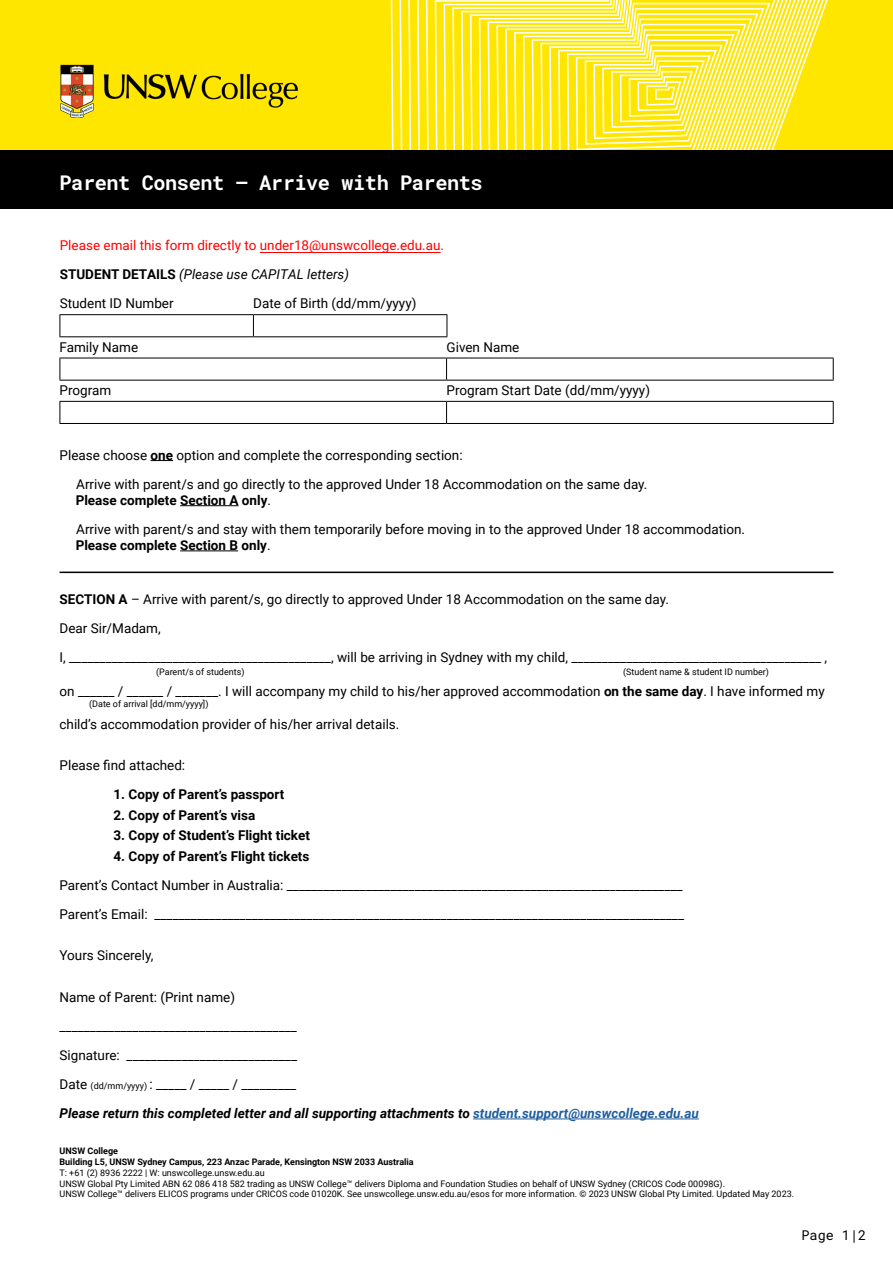
<style>
.page{position:relative;width:893px;height:1263px;background:#fff}
.page>*{position:absolute;margin:0;border:0;box-sizing:border-box;transform-origin:0 0}
.t1{font:700 20.25px "Roboto Mono";letter-spacing:-.02em;color:#fff}
.t2{font:13.5px/29px "Roboto";color:#000}
.t3{font:700 13.5px "Roboto";color:#000}
.t4{font:13.5px/29px "Roboto";color:#f00}
.t5{font:13.5px "Roboto Mono";color:#000}
.t6{font:9px/10.8px "Roboto";color:#000}
.t7{font:700 9px/10.8px "Roboto";color:#000}
.s1{font-weight:700;color:#000}
.s2{font-style:italic;color:#000}
.s3{color:#000}
.s4{font-weight:700}
.s5{font-weight:400}
.s6{font-size:9px}
.s7{font-weight:700;font-style:italic}
.s8{font-weight:700;font-style:italic;color:#215e9e}
</style>
<div class="page">
<div style="left:0;top:1px;width:893px;height:171px;background:#ffe600"></div>
<svg style="left:391px;top:0;width:462px;height:150px"></svg>
<svg style="left:399px;top:0;width:448px;height:150px"></svg>
<svg style="left:408px;top:0;width:433px;height:150px"></svg>
<svg style="left:417px;top:0;width:419px;height:150px"></svg>
<svg style="left:426px;top:0;width:404px;height:150px"></svg>
<svg style="left:435px;top:0;width:389px;height:150px"></svg>
<svg style="left:443px;top:0;width:375px;height:150px"></svg>
<svg style="left:452px;top:0;width:360px;height:150px"></svg>
<svg style="left:461px;top:0;width:345px;height:150px"></svg>
<svg style="left:470px;top:0;width:330px;height:150px"></svg>
<svg style="left:479px;top:0;width:315px;height:150px"></svg>
<svg style="left:488px;top:0;width:300px;height:150px"></svg>
<svg style="left:496px;top:0;width:286px;height:150px"></svg>
<div style="left:0;top:150px;width:893px;height:59px;background:#000"></div>
<img style="left:60px;top:65px;width:238px;height:53px">
<svg style="left:151px;top:460px;width:22px;height:1px"></svg>
<hr style="left:180px;top:505px;width:59px;height:1px;background:#000">
<hr style="left:180px;top:550px;width:58px;height:1px;background:#000">
<hr style="left:473px;top:1118px;width:226px;height:1px;background:#215e9e">
<hr style="left:260px;top:252px;width:181px;height:1px;background:#f00">
<hr style="left:60px;top:314px;width:193px;height:1px;background:#000">
<svg style="left:60px;top:315px;width:1px;height:21px"></svg>
<hr style="left:253px;top:314px;width:194px;height:1px;background:#000">
<svg style="left:253px;top:315px;width:1px;height:21px"></svg>
<svg style="left:447px;top:315px;width:1px;height:21px"></svg>
<hr style="left:60px;top:336px;width:193px;height:1px;background:#000">
<hr style="left:253px;top:336px;width:194px;height:1px;background:#000">
<hr style="left:60px;top:358px;width:387px;height:1px;background:#000">
<svg style="left:60px;top:358px;width:1px;height:22px"></svg>
<hr style="left:447px;top:358px;width:387px;height:1px;background:#000">
<svg style="left:446px;top:358px;width:1px;height:22px"></svg>
<svg style="left:833px;top:358px;width:1px;height:22px"></svg>
<hr style="left:60px;top:380px;width:387px;height:1px;background:#000">
<hr style="left:447px;top:380px;width:387px;height:1px;background:#000">
<hr style="left:60px;top:401px;width:387px;height:1px;background:#000">
<svg style="left:60px;top:402px;width:1px;height:21px"></svg>
<hr style="left:447px;top:401px;width:387px;height:1px;background:#000">
<svg style="left:446px;top:402px;width:1px;height:21px"></svg>
<svg style="left:833px;top:402px;width:1px;height:21px"></svg>
<hr style="left:60px;top:423px;width:387px;height:1px;background:#000">
<hr style="left:447px;top:423px;width:387px;height:1px;background:#000">
<hr style="left:60px;top:572px;width:773px;height:1px;background:#000">
<h1 class="t1" style="left:60px;top:168px;width:425px">Parent Consent – Arrive with Parents</h1>
<p class="t4" style="left:60px;top:230px;width:386px">Please email this form directly to under18@unswcollege.edu.au.<br><span class="s1">STUDENT DETAILS</span> <span class="s2">(Please use CAPITAL letters)<br></span><span class="s3">Student ID Number</span></p>
<p class="t2" style="left:253px;top:288px;width:165px">Date of Birth (dd/mm/yyyy)</p>
<p class="t2" style="left:60px;top:332px;width:80px">Family Name</p>
<p class="t2" style="left:447px;top:332px;width:74px">Given Name</p>
<p class="t2" style="left:60px;top:375px;width:53px">Program</p>
<p class="t2" style="left:447px;top:375px;width:205px">Program Start Date (dd/mm/yyyy)</p>
<p class="t2" style="left:76px;top:440px;width:573px;text-indent:-17px">Please choose <span class="s4">one</span> option and complete the corresponding section:<br>Arrive with parent/s and go directly to the approved Under 18 Accommodation on the same day.</p>
<p class="t2" style="left:76px;top:485px;width:671px"><span class="s4">Please complete Section A only</span>.<br>Arrive with parent/s and stay with them temporarily before moving in to the approved Under 18 accommodation.</p>
<p class="t3" style="left:76px;top:536px;width:196px">Please complete Section B only<span class="s5">.</span></p>
<p class="t2" style="left:60px;top:585px;width:769px"><span class="s4">SECTION A</span> – Arrive with parent/s, go directly to approved Under 18 Accommodation on the same day.<br>Dear Sir/Madam,<br>I, ___________________________________________, will be arriving in Sydney with my child, _________________________________________ ,</p>
<p class="t2" style="left:60px;top:676px;width:767px">on ______ / ______ / _______. I will accompany my child to his/her approved accommodation <span class="s4">on the same day</span>. I have informed my</p>
<p class="t2" style="left:60px;top:709px;width:341px">child’s accommodation provider of his/her arrival details.</p>
<p class="t2" style="left:60px;top:751px;width:127px">Please find attached:</p>
<p class="t3" style="left:114px;top:785px;width:172px">1. Copy of Parent’s passport</p>
<p class="t3" style="left:114px;top:806px;width:143px">2. Copy of Parent’s visa</p>
<p class="t3" style="left:114px;top:826px;width:198px">3. Copy of Student’s Flight ticket</p>
<p class="t3" style="left:114px;top:846px;width:197px">4. Copy of Parent’s Flight tickets</p>
<p class="t2" style="left:60px;top:870px;width:626px">Parent’s Contact Number in Australia: _________________________________________________________________<br>Parent’s Email: _______________________________________________________________________________________</p>
<p class="t2" style="left:60px;top:941px;width:95px">Yours Sincerely,</p>
<p class="t2" style="left:60px;top:982px;width:641px">Name of Parent: (Print name)<br>_______________________________________<br>Signature: ____________________________<br>Date <span class="s6">(dd/mm/yyyy)</span> : _____ / _____ / _________<br><span class="s7">Please return this completed letter and all supporting attachments to</span> <span class="s8">student.support@unswcollege.edu.au</span></p>
<p class="t7" style="left:60px;top:1145px;width:356px">UNSW College<br>Building L5, UNSW Sydney Campus, 223 Anzac Parade, Kensington NSW 2033 Australia</p>
<p class="t6" style="left:60px;top:1167px;width:736px">T: +61 (2) 8936 2222 | W: unswcollege.unsw.edu.au<br>UNSW Global Pty Limited ABN 62 086 418 582 trading as UNSW College™ delivers Diploma and Foundation Studies on behalf of UNSW Sydney (CRICOS Code 00098G).<br>UNSW College™ delivers ELICOS programs under CRICOS code 01020K. See unswcollege.unsw.edu.au/esos for more information. © 2023 UNSW Global Pty Limited. Updated May 2023.</p>
<p class="t6" style="left:156px;top:666px;width:90px">(Parent/s of students)</p>
<p class="t6" style="left:89px;top:698px;width:121px">(Date of arrival [dd/mm/yyyy])</p>
<p class="t6" style="left:623px;top:666px;width:147px">(Student name &amp; student ID number)</p>
<p class="t5" style="left:801px;top:1226px;width:66px">Page 1|2</p>
</div>
